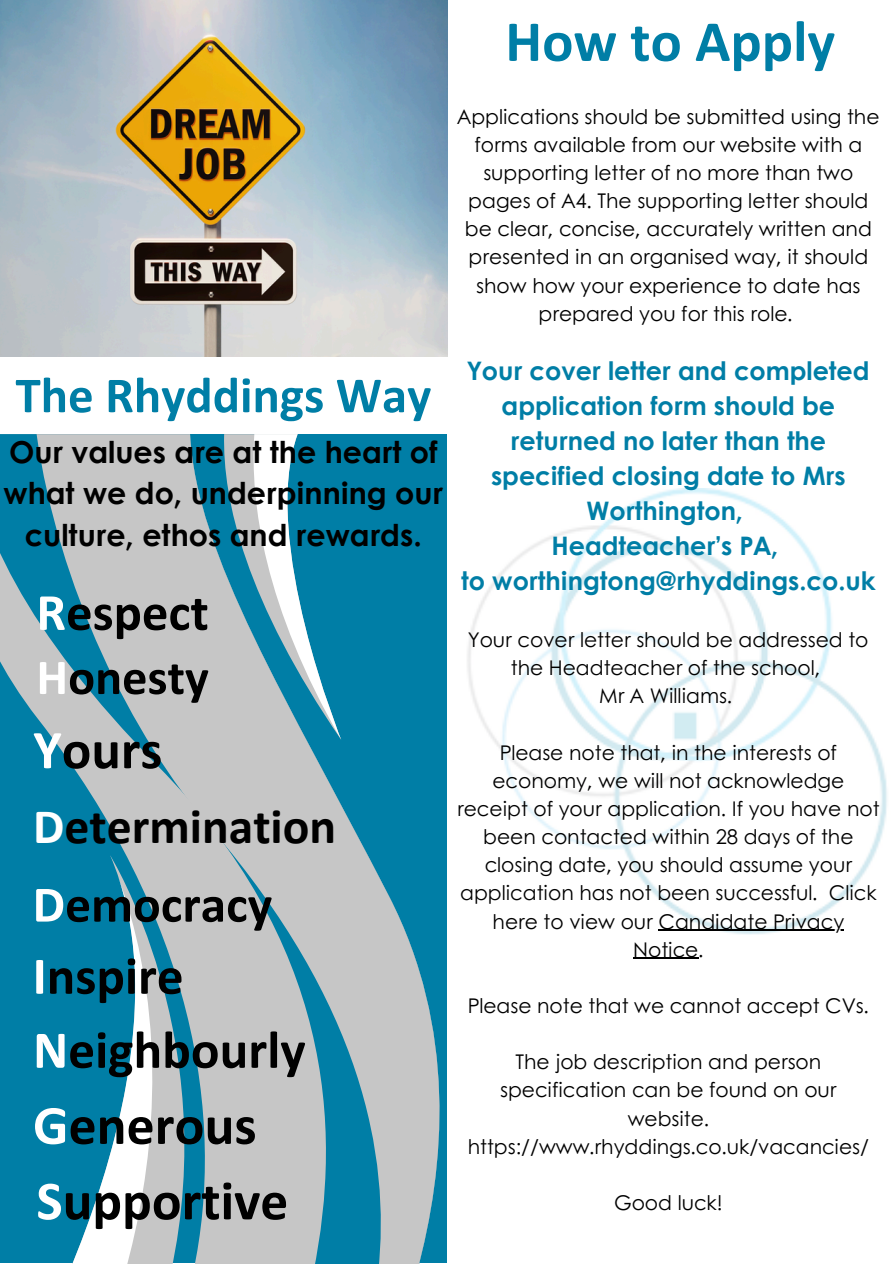
<style>
.page{position:relative;width:894px;height:1264px;background:#fff}
.page>*{position:absolute;margin:0;border:0;box-sizing:border-box;transform-origin:0 0}
.t1{font:700 58.35px "Calibri";color:#007ea6}
.t2{font:700 55.8px "Calibri";color:#000}
.t3{font:700 55.35px "Calibri";color:#000}
.t4{font:700 54.9px "Calibri";color:#000}
.t5{font:700 53.4px "Calibri";color:#000}
.t6{font:700 53.1px "Calibri";color:#000}
.t7{font:700 52.65px "Calibri";color:#000}
.t8{font:700 51.6px "Calibri";color:#000}
.t9{font:700 50.85px "Calibri";color:#007ea6}
.t10{font:700 50.25px "Calibri";color:#000}
.t11{font:700 49.65px "Calibri";color:#000}
.t12{font:700 30.15px/41.7px "Century Gothic";color:#000;text-align:center}
.t13{font:700 25.5px/34.8px "Century Gothic";color:#007ea6;text-align:center}
.t14{font:20.25px/28.2px "Century Gothic";color:#000;text-align:center}
.s1{color:#fff}
</style>
<div class="page">
<svg style="left:0;top:434px;width:37px;height:829px;background:#1886a9"></svg>
<svg style="left:37px;top:434px;width:410px;height:829px;background:#74a8b8"></svg>
<svg style="left:69px;top:855px;width:153px;height:408px;background:#8bb0bc"></svg>
<svg style="left:69px;top:876px;width:104px;height:387px"></svg>
<svg style="left:222px;top:434px;width:119px;height:305px"></svg>
<img style="left:467px;top:488px;width:420px;height:447px">
<img style="left:0;top:0;width:447px;height:356px">
<hr style="left:658px;top:929px;width:186px;height:1px;background:#000">
<hr style="left:633px;top:957px;width:65px;height:1px;background:#000">
<p class="t1" style="left:505px;top:17px;width:331px">How to Apply</p>
<h1 class="t9" style="left:15px;top:374px;width:417px">The Rhyddings Way</h1>
<p class="t12" style="left:4px;top:429px;width:441px">Our values are at the heart of what we do, underpinning our culture, ethos and rewards.</p>
<h4 class="t7" style="left:36px;top:590px;width:174px"><span class="s1">R</span>espect</h4>
<p class="t10" style="left:36px;top:656px;width:174px"><span class="s1">H</span>onesty</p>
<p class="t4" style="left:33px;top:727px;width:130px"><span class="s1">Y</span>ours</p>
<p class="t11" style="left:33px;top:806px;width:304px"><span class="s1">D</span>etermination</p>
<p class="t8" style="left:33px;top:882px;width:241px"><span class="s1">D</span>emocracy</p>
<p class="t6" style="left:33px;top:953px;width:152px"><span class="s1">I</span>nspire</p>
<p class="t5" style="left:33px;top:1027px;width:274px"><span class="s1">N</span>eighbourly</p>
<p class="t2" style="left:33px;top:1101px;width:225px"><span class="s1">G</span>enerous</p>
<p class="t3" style="left:36px;top:1177px;width:253px"><span class="s1">S</span>upportive</p>
<p class="t14" style="left:457px;top:101px;width:423px">Applications should be submitted using the forms available from our website with a supporting letter of no more than two pages of A4. The supporting letter should be clear, concise, accurately written and presented in an organised way, it should show how your experience to date has prepared you for this role.</p>
<p class="t13" style="left:461px;top:352px;width:416px">Your cover letter and completed application form should be returned no later than the specified closing date to Mrs<br>Worthington,<br>Headteacher’s PA,<br>to worthingtong@rhyddings.co.uk</p>
<p class="t14" style="left:468px;top:624px;width:401px">Your cover letter should be addressed to the Headteacher of the school,</p>
<h2 class="t14" style="left:599px;top:681px;width:134px">Mr A Williams.</h2>
<h3 class="t14" style="left:457px;top:737px;width:424px">Please note that, in the interests of economy, we will not acknowledge receipt of your application. If you have not been contacted within 28 days of the closing date, you should assume your application has not been successful. Click here to view our Candidate Privacy</h3>
<h1 class="t14" style="left:633px;top:934px;width:72px">Notice.</h1>
<h1 class="t14" style="left:468px;top:990px;width:402px">Please note that we cannot accept CVs.</h1>
<h1 class="t14" style="left:467px;top:1046px;width:402px">The job description and person specification can be found on our website. https://www.rhyddings.co.uk/vacancies/</h1>
<h1 class="t14" style="left:613px;top:1187px;width:110px">Good luck!</h1>
</div>
